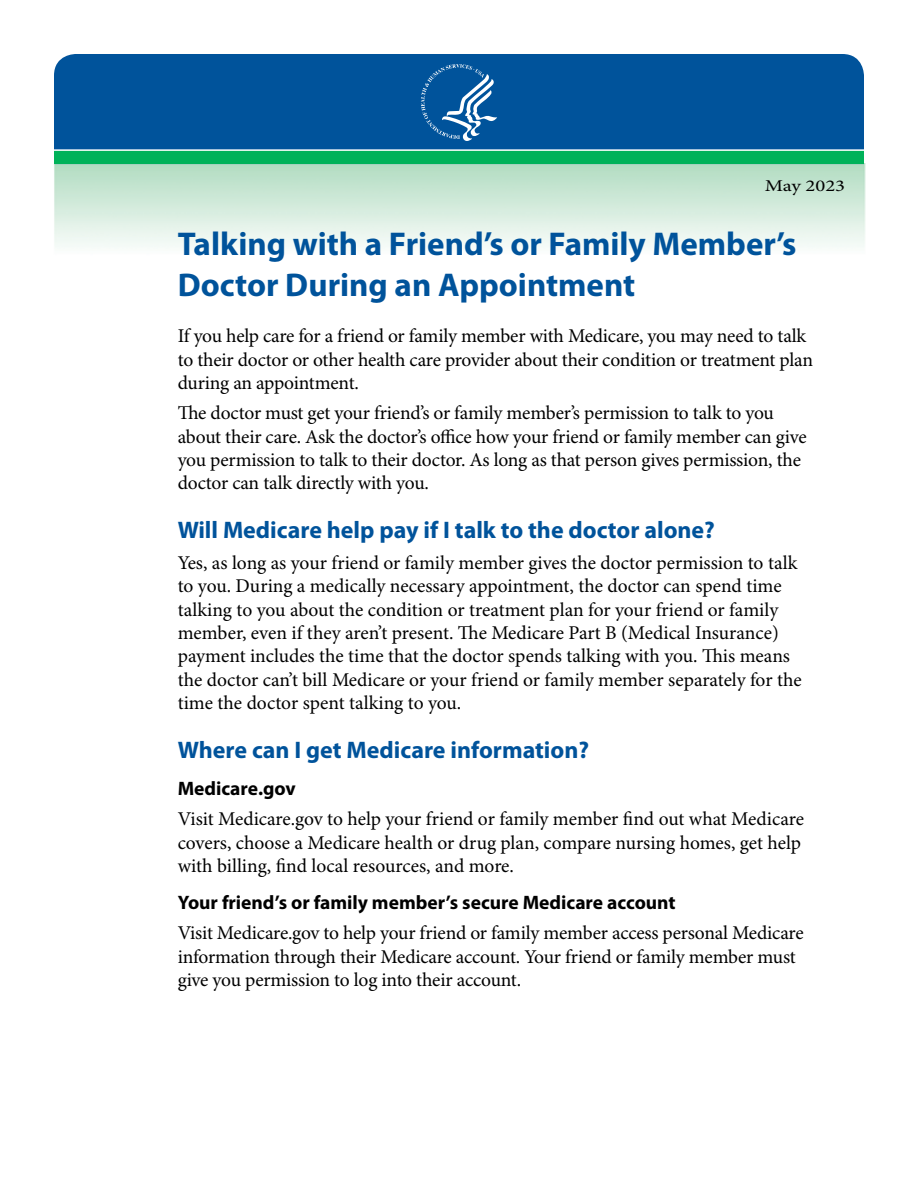
<style>
.page{position:relative;width:918px;height:1188px;background:#fff}
.page>*{position:absolute;margin:0;border:0;box-sizing:border-box;transform-origin:0 0}
.t1{font:700 33px/40.5px "Myriad Pro";color:#00539b}
.Fact_Sheet_Subheader{font:700 24px "Myriad Pro";color:#00539b}
.Fact_Sheet_Text{font:19.5px/23.4px "Minion Pro";letter-spacing:-.005em;color:#000}
.Fact_Sheet_Text_Last{font:19.5px/23.4px "Minion Pro";letter-spacing:-.01em;color:#000}
.Fact_Sheet_Bullets_L{font:700 19.5px "Myriad Pro";color:#000}
.t2{font:16.5px "Minion Pro";color:#000;scale:1.25 1}
</style>
<div class="page">
<div style="left:54px;top:54px;width:810px;height:95px;background:#00539b"></div>
<div style="left:54px;top:150px;width:810px;height:14px;background:#00b259"></div>
<hr style="left:54px;top:149px;width:810px;height:2px;background:#fff">
<svg style="left:421px;top:64px;width:76px;height:77px"></svg>
<p class="t2" style="left:765px;top:176px;width:66px">May 2023</p>
<h1 class="t1" style="left:178px;top:224px;width:620px">Talking with a Friend’s or Family Member’s<br>Doctor During an Appointment</h1>
<p class="Fact_Sheet_Text_Last" style="left:178px;top:325px;width:637px">If you help care for a friend or family member with Medicare, you may need to talk to their doctor or other health care provider about their condition or treatment plan during an appointment.</p>
<p class="Fact_Sheet_Text_Last" style="left:178px;top:402px;width:631px">The doctor must get your friend’s or family member’s permission to talk to you about their care. Ask the doctor’s office how your friend or family member can give you permission to talk to their doctor. As long as that person gives permission, the doctor can talk directly with you.</p>
<h2 class="Fact_Sheet_Subheader" style="left:178px;top:517px;width:539px">Will Medicare help pay if I talk to the doctor alone?</h2>
<p class="Fact_Sheet_Text" style="left:178px;top:552px;width:625px">Yes, as long as your friend or family member gives the doctor permission to talk to you. During a medically necessary appointment, the doctor can spend time talking to you about the condition or treatment plan for your friend or family member, even if they aren’t present. The Medicare Part B (Medical Insurance) payment includes the time that the doctor spends talking with you. This means the doctor can’t bill Medicare or your friend or family member separately for the time the doctor spent talking to you.</p>
<h2 class="Fact_Sheet_Subheader" style="left:178px;top:737px;width:413px">Where can I get Medicare information?</h2>
<p class="Fact_Sheet_Bullets_L" style="left:178px;top:778px;width:120px">Medicare.gov</p>
<p class="Fact_Sheet_Text" style="left:178px;top:808px;width:628px">Visit Medicare.gov to help your friend or family member find out what Medicare covers, choose a Medicare health or drug plan, compare nursing homes, get help with billing, find local resources, and more.</p>
<p class="Fact_Sheet_Bullets_L" style="left:178px;top:892px;width:499px">Your friend’s or family member’s secure Medicare account</p>
<p class="Fact_Sheet_Text" style="left:178px;top:922px;width:627px">Visit Medicare.gov to help your friend or family member access personal Medicare information through their Medicare account. Your friend or family member must give you permission to log into their account.</p>
</div>
